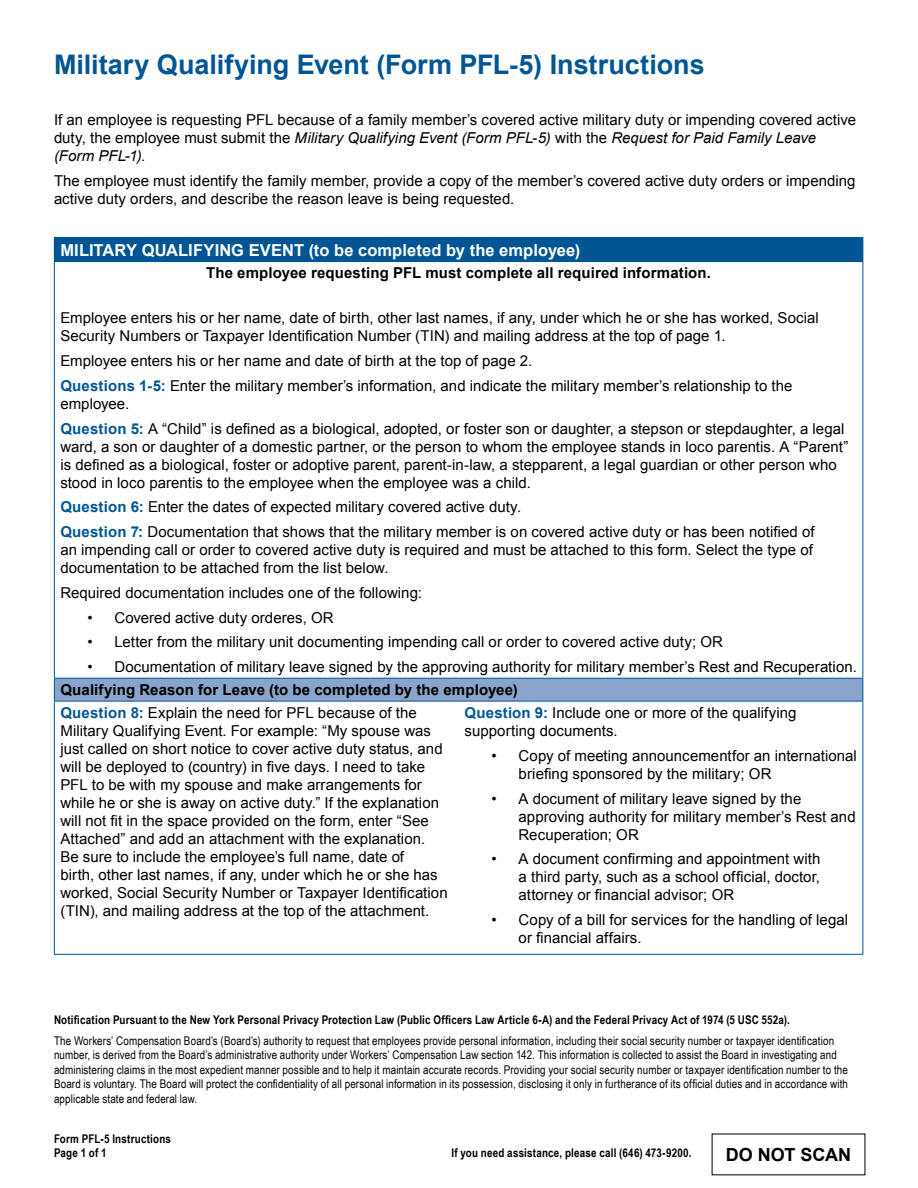
<style>
.page{position:relative;width:918px;height:1188px;background:#fff}
.page>*{position:absolute;margin:0;border:0;box-sizing:border-box;transform-origin:0 0}
.t1{font:700 27px "Arial";color:#005695}
.t2{font:700 18px "Arial";letter-spacing:-.005em;color:#000}
.t3{font:700 16.5px "Arial";letter-spacing:.005em;color:#fff}
.t4{font:15px/18px "Arial";letter-spacing:.005em;color:#000}
.t5{font:700 15px/23px "Arial";letter-spacing:.01em;color:#000}
.t6{font:12px/14.4px "Arial Narrow";letter-spacing:.01em;color:#000}
.t7{font:700 12px/14.4px "Arial Narrow";letter-spacing:.015em;color:#000}
.s1{font-style:italic}
.s2{font-weight:700;color:#005695}
.s3{color:#005695}
.s4{font-weight:400}
</style>
<div class="page">
<div style="left:54px;top:238px;width:809px;height:24px;background:#005695"></div>
<div style="left:54px;top:678px;width:809px;height:23px;background:#8aa4cb"></div>
<hr style="left:54px;top:237px;width:405px;height:1px;background:#005695">
<hr style="left:459px;top:237px;width:404px;height:1px;background:#005695">
<hr style="left:54px;top:262px;width:1px;height:416px;background:#005695">
<hr style="left:862px;top:262px;width:1px;height:416px;background:#005695">
<hr style="left:54px;top:678px;width:405px;height:1px;background:#005695">
<svg style="left:54px;top:679px;width:1px;height:22px"></svg>
<hr style="left:459px;top:678px;width:404px;height:1px;background:#005695">
<svg style="left:862px;top:679px;width:1px;height:22px"></svg>
<hr style="left:459px;top:701px;width:404px;height:1px;background:#005695">
<hr style="left:862px;top:702px;width:1px;height:252px;background:#005695">
<hr style="left:459px;top:954px;width:404px;height:1px;background:#005695">
<hr style="left:54px;top:701px;width:405px;height:1px;background:#005695">
<hr style="left:54px;top:702px;width:1px;height:252px;background:#005695">
<hr style="left:54px;top:954px;width:405px;height:1px;background:#005695">
<h1 class="t1" style="left:54px;top:46px;width:652px">Military Qualifying Event (Form PFL-5) Instructions</h1>
<p class="t4" style="left:54px;top:111px;width:804px">If an employee is requesting PFL because of a family member’s covered active military duty or impending covered active duty, the employee must submit the <span class="s1">Military Qualifying Event (Form PFL-5)</span> with the <span class="s1">Request for Paid Family Leave (Form PFL-1)</span>.</p>
<p class="t4" style="left:54px;top:172px;width:803px">The employee must identify the family member, provide a copy of the member’s covered active duty orders or impending active duty orders, and describe the reason leave is being requested.</p>
<p class="t3" style="left:60px;top:239px;width:522px">MILITARY QUALIFYING EVENT (to be completed by the employee)</p>
<p class="t5" style="left:206px;top:262px;width:506px">The employee requesting PFL must complete all required information.</p>
<p class="t4" style="left:60px;top:309px;width:760px">Employee enters his or her name, date of birth, other last names, if any, under which he or she has worked, Social<br>Security Numbers or Taxpayer Identification Number (TIN) and mailing address at the top of page 1.</p>
<p class="t4" style="left:60px;top:349px;width:734px;line-height:24.8px">Employee enters his or her name and date of birth at the top of page 2.<br><span class="s2">Questions 1-5:</span> Enter the military member’s information, and indicate the military member’s relationship to the</p>
<p class="t4" style="left:60px;top:391px;width:786px;line-height:24.8px">employee.<br><span class="s2">Question 5:</span> A “Child” is defined as a biological, adopted, or foster son or daughter, a stepson or stepdaughter, a legal</p>
<p class="t4" style="left:60px;top:438px;width:790px">ward, a son or daughter of a domestic partner, or the person to whom the employee stands in loco parentis. A “Parent” is defined as a biological, foster or adoptive parent, parent-in-law, a stepparent, a legal guardian or other person who stood in loco parentis to the employee when the employee was a child.</p>
<p class="t4" style="left:60px;top:495px;width:756px;line-height:24.8px"><span class="s2">Question 6:</span> Enter the dates of expected military covered active duty.<br><span class="s2">Question 7:</span> Documentation that shows that the military member is on covered active duty or has been notified of</p>
<p class="t4" style="left:60px;top:541px;width:754px">an impending call or order to covered active duty is required and must be attached to this form. Select the type of documentation to be attached from the list below.</p>
<p class="t4" style="left:60px;top:584px;width:363px">Required documentation includes one of the following:</p>
<p class="t4" style="left:87px;top:609px;width:248px">• Covered active duty orderes, OR</p>
<p class="t4" style="left:87px;top:633px;width:637px">• Letter from the military unit documenting impending call or order to covered active duty; OR</p>
<p class="t4" style="left:87px;top:658px;width:771px">• Documentation of military leave signed by the approving authority for military member’s Rest and Recuperation.</p>
<p class="t5" style="left:60px;top:679px;width:459px">Qualifying Reason for Leave (to be completed by the employee)<br><span class="s3">Question 8:</span> <span class="s4">Explain the need for PFL because of the</span></p>
<p class="t4" style="left:60px;top:722px;width:389px">Military Qualifying Event. For example: “My spouse was just called on short notice to cover active duty status, and will be deployed to (country) in five days. I need to take PFL to be with my spouse and make arrangements for while he or she is away on active duty.” If the explanation will not fit in the space provided on the form, enter “See Attached” and add an attachment with the explanation.<br>Be sure to include the employee’s full name, date of<br>birth, other last names, if any, under which he or she has worked, Social Security Number or Taxpayer Identification (TIN), and mailing address at the top of the attachment.</p>
<p class="t4" style="left:465px;top:704px;width:333px"><span class="s2">Question 9:</span> Include one or more of the qualifying supporting documents.</p>
<p class="t4" style="left:519px;top:747px;width:340px;text-indent:-27px">• Copy of meeting announcementfor an international briefing sponsored by the military; OR</p>
<p class="t4" style="left:519px;top:789px;width:339px;text-indent:-27px">• A document of military leave signed by the approving authority for military member’s Rest and<br>Recuperation; OR</p>
<p class="t4" style="left:519px;top:850px;width:303px;text-align:justify;text-indent:-27px">• A document confirming and appointment with a third party, such as a school official, doctor, attorney or financial advisor; OR</p>
<p class="t4" style="left:519px;top:911px;width:331px;text-indent:-27px">• Copy of a bill for services for the handling of legal or financial affairs.</p>
<p class="t7" style="left:54px;top:1012px;width:737px">Notification Pursuant to the New York Personal Privacy Protection Law (Public Officers Law Article 6-A) and the Federal Privacy Act of 1974 (5 USC 552a).</p>
<p class="t6" style="left:54px;top:1033px;width:796px">The Workers’ Compensation Board’s (Board’s) authority to request that employees provide personal information, including their social security number or taxpayer identification number, is derived from the Board’s administrative authority under Workers’ Compensation Law section 142. This information is collected to assist the Board in investigating and administering claims in the most expedient manner possible and to help it maintain accurate records. Providing your social security number or taxpayer identification number to the Board is voluntary. The Board will protect the confidentiality of all personal information in its possession, disclosing it only in furtherance of its official duties and in accordance with applicable state and federal law.</p>
<p class="t7" style="left:54px;top:1131px;width:119px">Form PFL-5 Instructions<br>Page 1 of 1</p>
<p class="t7" style="left:451px;top:1145px;width:242px">If you need assistance, please call (646) 473-9200.</p>
<p class="t2" style="left:726px;top:1143px;width:127px">DO NOT SCAN</p>
</div>
